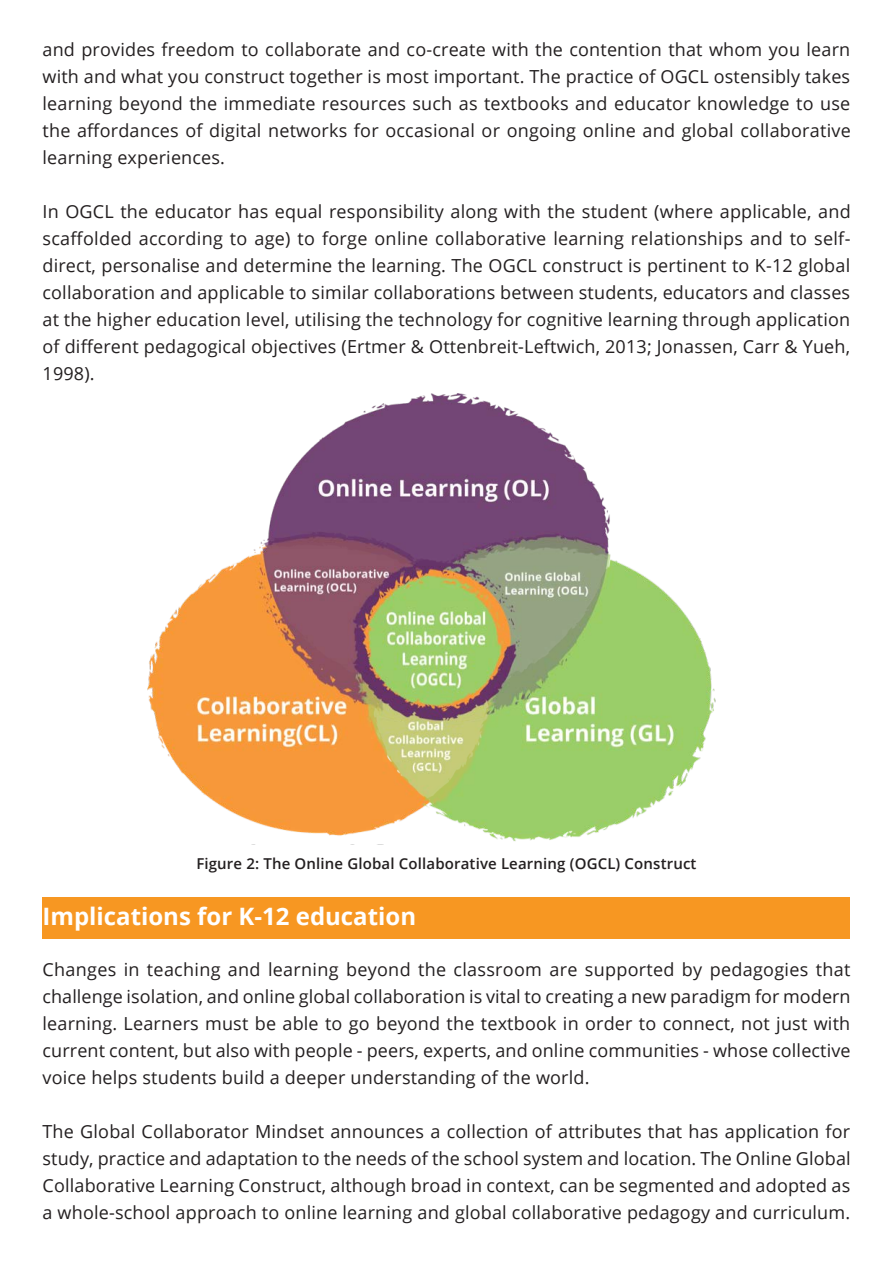
<style>
.page{position:relative;width:893px;height:1263px;background:#fff}
.page>*{position:absolute;margin:0;border:0;box-sizing:border-box;transform-origin:0 0}
.H2__Subheadig{font:700 24px "Open Sans";color:#fff}
.t1{font:18px/27px "Open Sans";letter-spacing:.01em;color:#231f20;text-align:justify}
.t2{font:600 15px "Open Sans";letter-spacing:.01em;color:#231f20}
</style>
<div class="page">
<div style="left:43px;top:898px;width:807px;height:41px;background:#f79722"></div>
<img style="left:147px;top:393px;width:569px;height:452px">
<p class="t1" style="left:43px;top:36px;width:810px">and provides freedom to collaborate and co-create with the contention that whom you learn with and what you construct together is most important. The practice of OGCL ostensibly takes learning beyond the immediate resources such as textbooks and educator knowledge to use the affordances of digital networks for occasional or ongoing online and global collaborative learning experiences.</p>
<p class="t1" style="left:43px;top:198px;width:810px">In OGCL the educator has equal responsibility along with the student (where applicable, and scaffolded according to age) to forge online collaborative learning relationships and to self&shy;direct, personalise and determine the learning. The OGCL construct is pertinent to K-12 global collaboration and applicable to similar collaborations between students, educators and classes at the higher education level, utilising the technology for cognitive learning through application of different pedagogical objectives (Ertmer &amp; Ottenbreit-Leftwich, 2013; Jonassen, Carr &amp; Yueh, 1998).</p>
<p class="t2" style="left:196px;top:854px;width:502px">Figure 2: The Online Global Collaborative Learning (OGCL) Construct</p>
<h2 class="H2__Subheadig" style="left:43px;top:899px;width:375px">Implications for K-12 education</h2>
<p class="t1" style="left:43px;top:955px;width:810px">Changes in teaching and learning beyond the classroom are supported by pedagogies that challenge isolation, and online global collaboration is vital to creating a new paradigm for modern learning. Learners must be able to go beyond the textbook in order to connect, not just with current content, but also with people - peers, experts, and online communities - whose collective voice helps students build a deeper understanding of the world.</p>
<p class="t1" style="left:43px;top:1117px;width:810px">The Global Collaborator Mindset announces a collection of attributes that has application for study, practice and adaptation to the needs of the school system and location. The Online Global Collaborative Learning Construct, although broad in context, can be segmented and adopted as a whole-school approach to online learning and global collaborative pedagogy and curriculum.</p>
</div>
